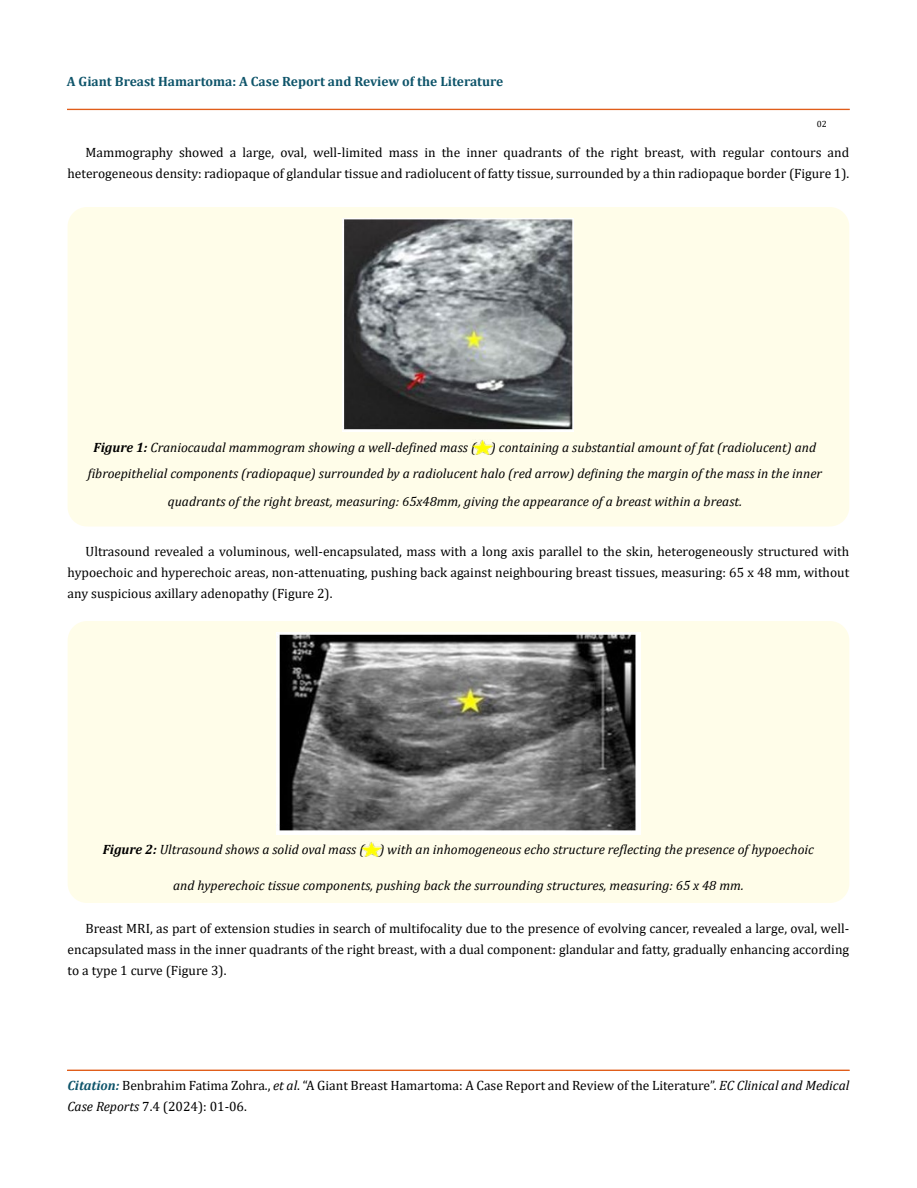
<style>
.page{position:relative;width:917px;height:1188px;background:#fff}
.page>*{position:absolute;margin:0;border:0;box-sizing:border-box;transform-origin:0 0}
.t1{font:13.5px/21px "Cambria";color:#000;text-align:justify}
.t2{font:italic 13.5px/25.5px "Cambria";color:#000;text-align:center}
.t3{font:700 13.5px "Cambria";color:#0e546a}
.t4{font:9px "Cambria";color:#000}
.s1{font-weight:700}
.s2{font-weight:700;font-style:italic;color:#0e546a}
.s3{font-style:italic}
</style>
<div class="page">
<div style="left:67px;top:109px;width:782px;height:1px;border:1px solid #e05d1a"></div>
<div style="left:67px;top:1070px;width:782px;height:1px;border:1px solid #e05d1a"></div>
<div style="left:68px;top:207px;width:781px;height:319px;background:#fffde9;border-radius:19px"></div>
<img style="left:343px;top:219px;width:231px;height:212px">
<div style="left:68px;top:621px;width:781px;height:282px;background:#fffde9;border-radius:19px"></div>
<img style="left:276px;top:633px;width:364px;height:201px">
<img style="left:472px;top:440px;width:21px;height:15px">
<img style="left:359px;top:842px;width:23px;height:15px">
<p class="t3" style="left:67px;top:72px;width:438px">A Giant Breast Hamartoma: A Case Report and Review of the Literature</p>
<p class="t4" style="left:816px;top:118px;width:11px">02</p>
<p class="t1" style="left:68px;top:142px;width:783px;text-align:right">Mammography showed a large, oval, well-limited mass in the inner quadrants of the right breast, with regular contours and heterogeneous density: radiopaque of glandular tissue and radiolucent of fatty tissue, surrounded by a thin radiopaque border (Figure 1).</p>
<p class="t2" style="left:88px;top:434px;width:735px"><span class="s1">Figure 1:</span> Craniocaudal mammogram showing a well-defined mass ( ) containing a substantial amount of fat (radiolucent) and fibroepithelial components (radiopaque) surrounded by a radiolucent halo (red arrow) defining the margin of the mass in the inner</p>
<p class="t2" style="left:168px;top:488px;width:576px">quadrants of the right breast, measuring: 65x48mm, giving the appearance of a breast within a breast.</p>
<p class="t1" style="left:68px;top:540px;width:783px;text-indent:18px">Ultrasound revealed a voluminous, well-encapsulated, mass with a long axis parallel to the skin, heterogeneously structured with hypoechoic and hyperechoic areas, non-attenuating, pushing back against neighbouring breast tissues, measuring: 65 x 48 mm, without any suspicious axillary adenopathy (Figure 2).</p>
<p class="t2" style="left:103px;top:836px;width:712px"><span class="s1">Figure 2:</span> Ultrasound shows a solid oval mass ( ) with an inhomogeneous echo structure reflecting the presence of hypoechoic</p>
<p class="t2" style="left:173px;top:872px;width:572px">and hyperechoic tissue components, pushing back the surrounding structures, measuring: 65 x 48 mm.</p>
<p class="t1" style="left:68px;top:918px;width:783px;text-indent:18px">Breast MRI, as part of extension studies in search of multifocality due to the presence of evolving cancer, revealed a large, oval, well&shy;encapsulated mass in the inner quadrants of the right breast, with a dual component: glandular and fatty, gradually enhancing according to a type 1 curve (Figure 3).</p>
<p class="t1" style="left:68px;top:1075px;width:783px"><span class="s2">Citation:</span> Benbrahim Fatima Zohra., <span class="s3">et al</span>. “A Giant Breast Hamartoma: A Case Report and Review of the Literature”. <span class="s3">EC Clinical and Medical<br>Case Reports</span> 7.4 (2024): 01-06.</p>
</div>
